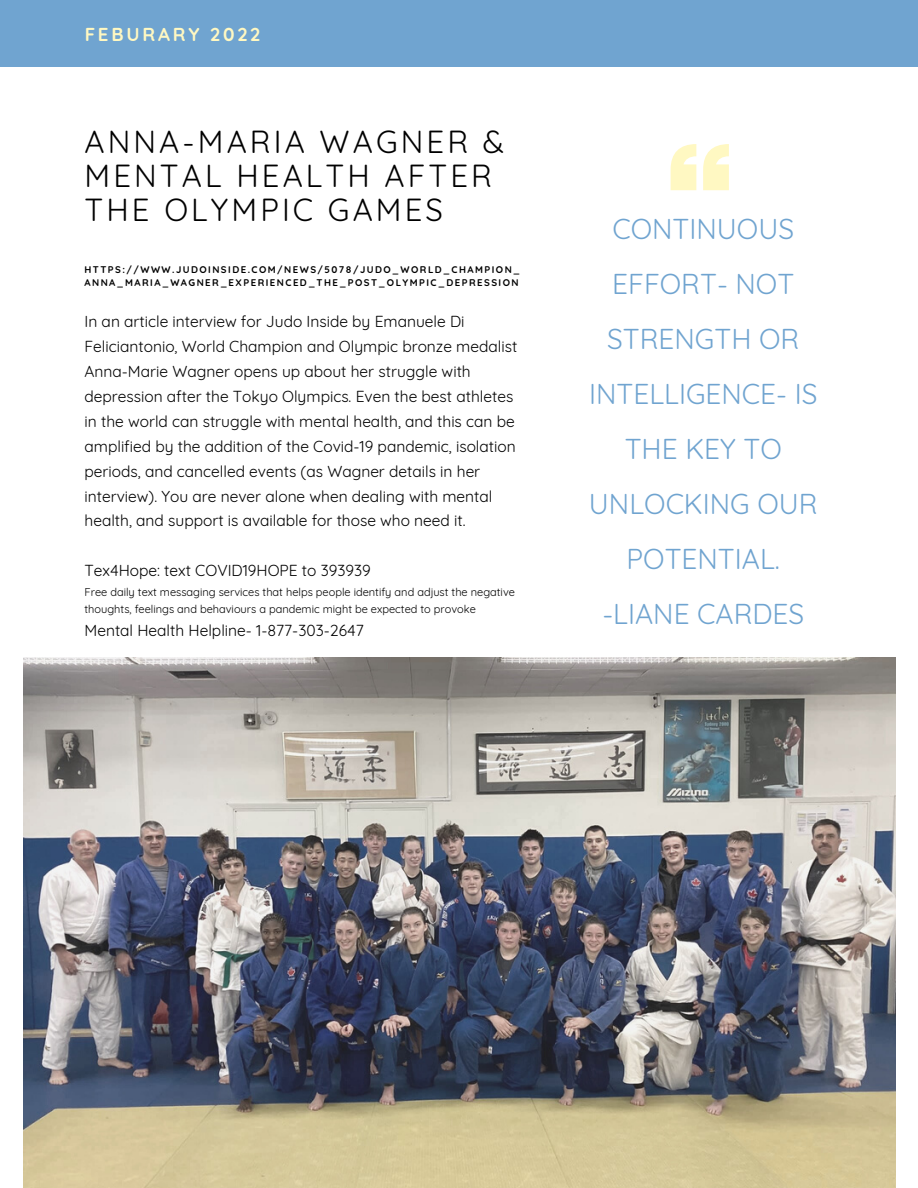
<style>
.page{position:relative;width:918px;height:1188px;background:#fff}
.page>*{position:absolute;margin:0;border:0;box-sizing:border-box;transform-origin:0 0}
.t1{font:31.2px/33.9px "Quicksand";letter-spacing:.1em;color:#000}
.t2{font:28.05px/55.1px "Quicksand";color:#70a4d0;text-align:center}
.t3{font:700 18.6px "Quicksand";letter-spacing:.15em;color:#fff8c2}
.t4{font:15.6px/24.9px "Quicksand";color:#000}
.t5{font:11.1px/17.5px "Quicksand";color:#000}
.t6{font:700 9.75px/12.9px "Quicksand";letter-spacing:.15em;color:#000}
</style>
<div class="page">
<img style="left:23px;top:657px;width:872px;height:531px">
<div style="left:0;top:1px;width:918px;height:65px;background:#70a4d0"></div>
<svg style="left:671px;top:144px;width:58px;height:46px"></svg>
<p class="t3" style="left:85px;top:22px;width:177px">FEBURARY 2022</p>
<p class="t1" style="left:85px;top:125px;width:421px">ANNA-MARIA WAGNER &amp;<br>MENTAL HEALTH AFTER<br>THE OLYMPIC GAMES</p>
<p class="t6" style="left:85px;top:263px;width:437px">HTTPS://WWW.JUDOINSIDE.COM/NEWS/5078/JUDO_WORLD_CHAMPION_<br>ANNA_MARIA_WAGNER_EXPERIENCED_THE_POST_OLYMPIC_DEPRESSION</p>
<p class="t4" style="left:85px;top:309px;width:434px">In an article interview for Judo Inside by Emanuele Di Feliciantonio, World Champion and Olympic bronze medalist Anna-Marie Wagner opens up about her struggle with depression after the Tokyo Olympics. Even the best athletes in the world can struggle with mental health, and this can be amplified by the addition of the Covid-19 pandemic, isolation periods, and cancelled events (as Wagner details in her interview). You are never alone when dealing with mental health, and support is available for those who need it.</p>
<p class="t4" style="left:85px;top:558px;width:288px">Tex4Hope: text COVID19HOPE to 393939</p>
<p class="t5" style="left:85px;top:583px;width:432px">Free daily text messaging services that helps people identify and adjust the negative thoughts, feelings and behaviours a pandemic might be expected to provoke</p>
<p class="t4" style="left:85px;top:618px;width:281px">Mental Health Helpline- 1-877-303-2647</p>
<p class="t2" style="left:589px;top:200px;width:230px">CONTINUOUS<br>EFFORT- NOT<br>STRENGTH OR<br>INTELLIGENCE- IS<br>THE KEY TO<br>UNLOCKING OUR<br>POTENTIAL.</p>
<p class="t2" style="left:602px;top:586px;width:203px">-LIANE CARDES</p>
</div>
